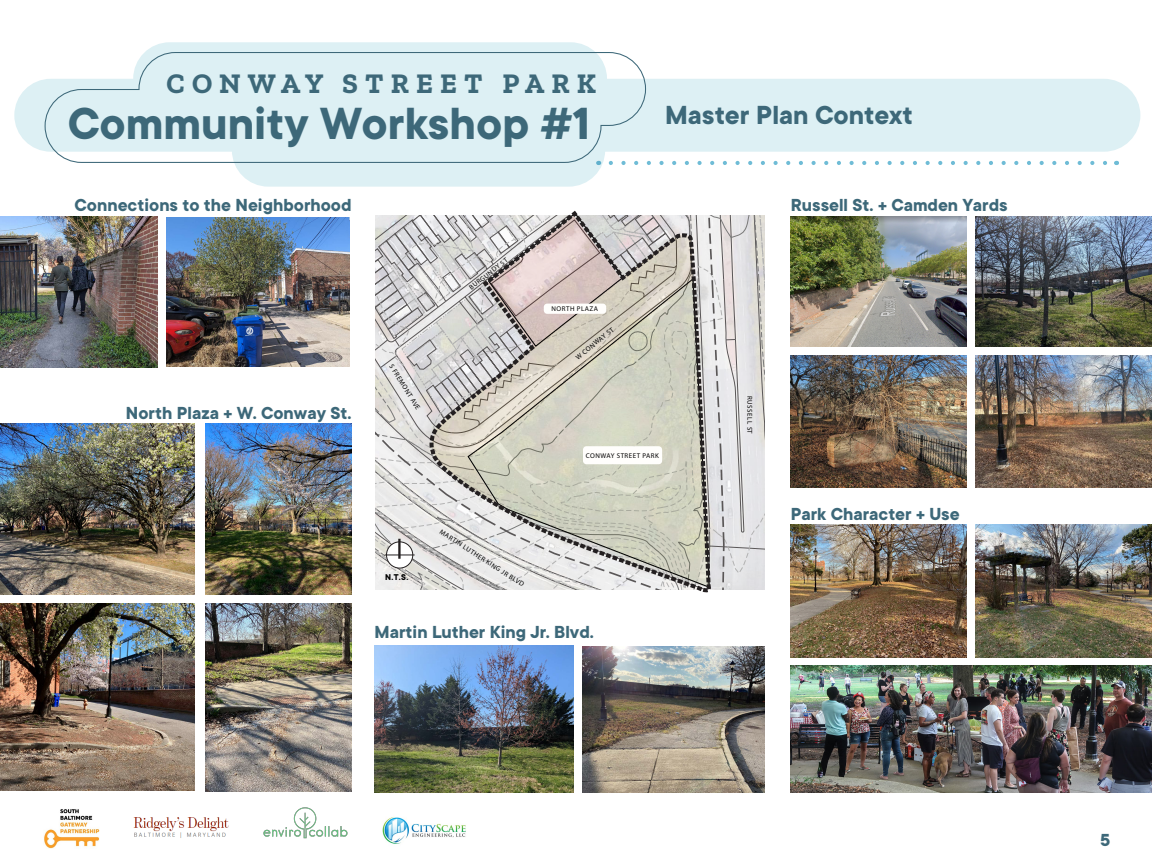
<style>
.page{position:relative;width:1152px;height:864px;background:#fff}
.page>*{position:absolute;margin:0;border:0;box-sizing:border-box;transform-origin:0 0}
.t1{font:700 49.56px "TT Commons";color:#3d6879}
.t2{font:700 28.8px "TT Commons";color:#3d6879}
.t3{font:700 28.48px "Zilla Slab";letter-spacing:.25em;color:#3d6879}
.t4{font:700 19.2px "TT Commons";color:#3d6879}
.t5{font:700 9.24px "TT Commons";color:#000}
.t6{font:6.96px "Myriad Pro";letter-spacing:.07em;color:#000}
</style>
<div class="page">
<img style="left:791px;top:217px;width:176px;height:129px">
<img style="left:975px;top:217px;width:177px;height:129px">
<img style="left:375px;top:645px;width:199px;height:148px">
<img style="left:583px;top:646px;width:181px;height:147px">
<img style="left:791px;top:355px;width:176px;height:132px">
<img style="left:0;top:217px;width:158px;height:150px">
<img style="left:791px;top:666px;width:361px;height:127px">
<img style="left:791px;top:525px;width:176px;height:132px">
<img style="left:975px;top:525px;width:177px;height:132px">
<img style="left:0;top:604px;width:195px;height:186px">
<img style="left:205px;top:424px;width:147px;height:170px">
<img style="left:0;top:423px;width:195px;height:172px">
<img style="left:205px;top:604px;width:147px;height:188px">
<img style="left:976px;top:355px;width:176px;height:132px">
<img style="left:167px;top:217px;width:182px;height:150px">
<div style="left:133px;top:42px;width:474px;height:73px;background:#ddf0f4;border-radius:36px"></div>
<div style="left:232px;top:114px;width:373px;height:73px;background:#ddf0f4;border-radius:36px"></div>
<svg style="left:611px;top:161px;width:496px;height:4px"></svg>
<div style="left:14px;top:79px;width:1126px;height:73px;background:#ddf0f4;border-radius:36px"></div>
<svg style="left:44px;top:51px;width:603px;height:112px"></svg>
<img style="left:382px;top:817px;width:84px;height:27px">
<img style="left:133px;top:817px;width:96px;height:21px">
<img style="left:44px;top:809px;width:55px;height:39px">
<img style="left:263px;top:807px;width:85px;height:32px">
<svg style="left:376px;top:215px;width:389px;height:375px;background:#d8d7d7"></svg>
<svg style="left:427px;top:210px;width:286px;height:383px;background:#c9c6bf"></svg>
<div style="left:387px;top:542px;width:26px;height:26px;background:#fff;border-radius:50%"></div>
<div style="left:386px;top:542px;width:27px;height:26px;border:1px solid #231f20;border-radius:50%"></div>
<hr style="left:385px;top:555px;width:30px;height:1px;background:#231f20">
<hr style="left:398px;top:539px;width:3px;height:20px;background:#231f20">
<div style="left:583px;top:446px;width:79px;height:18px;background:#fffefc;border-radius:3px"></div>
<div style="left:544px;top:304px;width:62px;height:10px;background:#fffefc;border-radius:3px"></div>
<p class="t3" style="left:167px;top:67px;width:431px">CONWAY STREET PARK</p>
<p class="t1" style="left:68px;top:96px;width:524px">Community Workshop #1</p>
<p class="t2" style="left:665px;top:99px;width:249px">Master Plan Context</p>
<p class="t4" style="left:75px;top:194px;width:278px">Connections to the Neighborhood</p>
<p class="t4" style="left:126px;top:402px;width:227px">North Plaza + W. Conway St.</p>
<p class="t6" style="left:395px;top:363px;width:54px;rotate:58deg">S FREMONT AVE</p>
<p class="t6" style="left:467px;top:285px;width:48px;rotate:-38deg">BURGUNDY ST</p>
<p class="t6" style="left:551px;top:305px;width:48px">NORTH PLAZA</p>
<p class="t6" style="left:574px;top:354px;width:48px;rotate:-38deg">W CONWAY ST</p>
<p class="t6" style="left:586px;top:451px;width:74px">CONWAY STREET PARK</p>
<p class="t5" style="left:385px;top:572px;width:25px">N.T.S.</p>
<p class="t6" style="left:443px;top:527px;width:101px;rotate:33deg">MARTIN LUTHER KING JR BLVD</p>
<p class="t4" style="left:375px;top:622px;width:221px">Martin Luther King Jr. Blvd.</p>
<p class="t4" style="left:791px;top:194px;width:218px">Russell St. + Camden Yards</p>
<p class="t6" style="left:754px;top:396px;width:39px;rotate:90deg">RUSSELL ST</p>
<p class="t4" style="left:791px;top:503px;width:170px">Park Character + Use</p>
<p class="t4" style="left:1100px;top:830px;width:12px">5</p>
</div>
